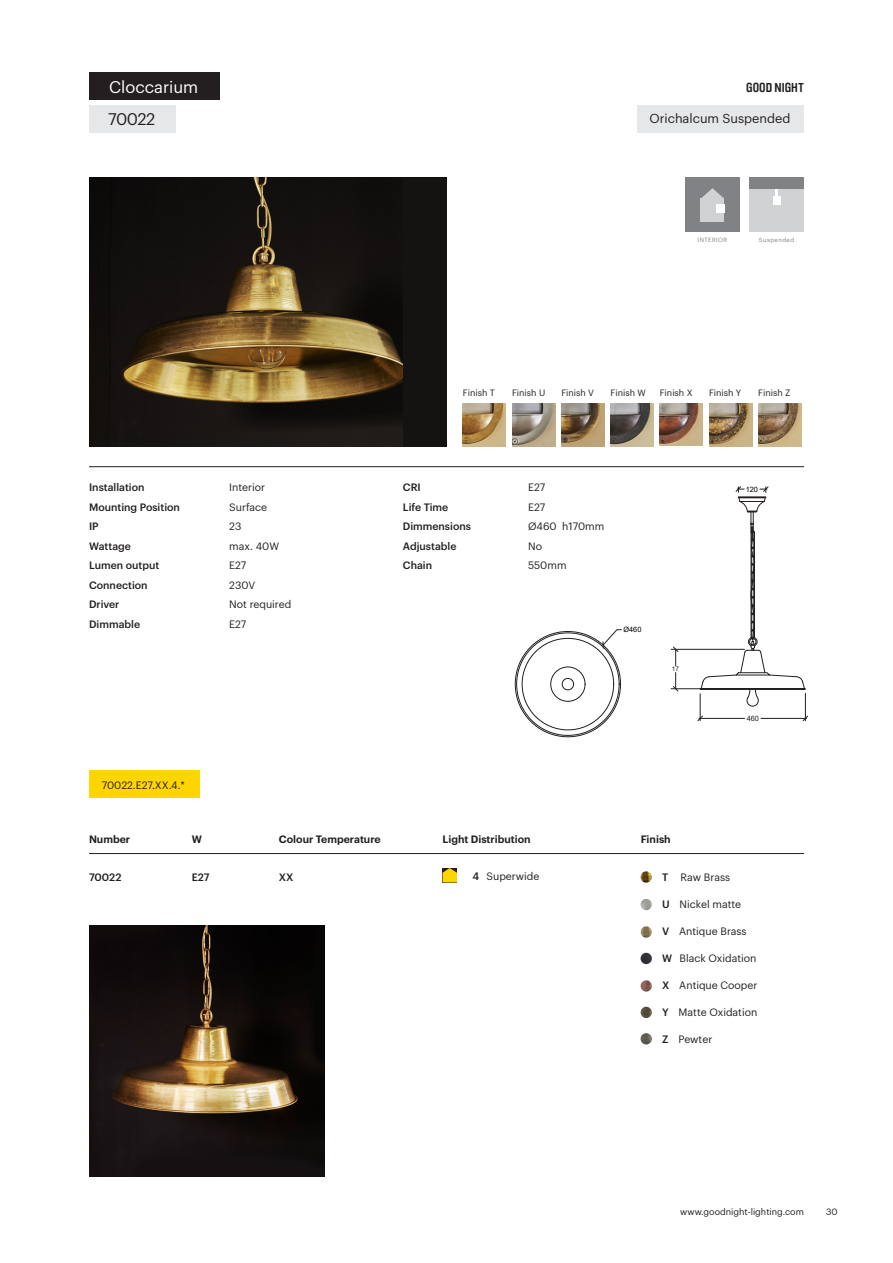
<style>
.page{position:relative;width:893px;height:1263px;background:#fff}
.page>*{position:absolute;margin:0;border:0;box-sizing:border-box;transform-origin:0 0}
.t1{font:16.5px "Graphik";color:#fff}
.t2{font:16.5px "Graphik";letter-spacing:-.03em;color:#231f20}
.t3{font:700 12.9px "Brauer Neue Std";color:#231f20}
.t4{font:12.75px "Graphik";color:#231f20}
.t5{font:10.5px "Graphik";color:#231f20}
.t6{font:500 10.5px "Graphik";color:#231f20}
.t7{font:600 10.5px "Graphik";color:#231f20}
.t8{font:9px "Graphik";color:#231f20}
.t9{font:7.35px "Arial";color:#000}
.t10{font:7.35px "Arial";color:#231f20}
.t11{font:6.45px "Arial";color:#231f20}
.LEYENDAS_ÍCONOS{font:6px "Graphik";letter-spacing:.07em;color:#808285}
.s1{font-weight:500}
</style>
<div class="page">
<img style="left:89px;top:178px;width:314px;height:268px">
<div style="left:89px;top:73px;width:131px;height:27px;background:#231f20"></div>
<div style="left:89px;top:105px;width:86px;height:28px;background:#e6e7e9"></div>
<hr style="left:89px;top:466px;width:715px;height:1px;background:#231f20">
<div style="left:89px;top:771px;width:110px;height:27px;background:#ffd500"></div>
<hr style="left:89px;top:853px;width:715px;height:1px;background:#231f20">
<svg style="left:641px;top:871px;width:11px;height:12px"></svg>
<svg style="left:641px;top:899px;width:11px;height:11px"></svg>
<svg style="left:641px;top:926px;width:11px;height:12px"></svg>
<svg style="left:641px;top:953px;width:11px;height:11px"></svg>
<svg style="left:641px;top:980px;width:11px;height:12px"></svg>
<svg style="left:641px;top:1007px;width:11px;height:11px"></svg>
<svg style="left:641px;top:1033px;width:11px;height:11px"></svg>
<svg style="left:442px;top:868px;width:15px;height:14px"></svg>
<div style="left:403px;top:178px;width:43px;height:268px;background:#141311"></div>
<img style="left:89px;top:925px;width:235px;height:252px">
<img style="left:463px;top:403px;width:43px;height:43px">
<img style="left:611px;top:403px;width:43px;height:43px">
<img style="left:512px;top:403px;width:43px;height:43px">
<img style="left:660px;top:403px;width:43px;height:43px">
<img style="left:561px;top:403px;width:43px;height:43px">
<img style="left:709px;top:403px;width:43px;height:43px">
<img style="left:758px;top:403px;width:43px;height:43px">
<svg style="left:697px;top:486px;width:111px;height:235px"></svg>
<hr style="left:671px;top:649px;width:73px;height:1px;background:#231f20">
<hr style="left:671px;top:688px;width:73px;height:1px;background:#231f20">
<svg style="left:673px;top:646px;width:6px;height:20px"></svg>
<svg style="left:673px;top:672px;width:6px;height:20px"></svg>
<div style="left:562px;top:678px;width:12px;height:12px;border:1px solid #231f20;border-radius:50%"></div>
<div style="left:550px;top:667px;width:35px;height:34px;border:1px solid #231f20;border-radius:50%"></div>
<svg style="left:602px;top:629px;width:20px;height:19px"></svg>
<div style="left:685px;top:178px;width:55px;height:54px;background:#808285"></div>
<div style="left:701px;top:199px;width:23px;height:23px;background:#d1d2d4"></div>
<svg style="left:701px;top:188px;width:23px;height:11px"></svg>
<div style="left:716px;top:205px;width:8px;height:8px;background:#fff"></div>
<div style="left:749px;top:177px;width:55px;height:55px;background:#808285"></div>
<div style="left:749px;top:190px;width:55px;height:42px;background:#d1d2d4"></div>
<svg style="left:775px;top:190px;width:3px;height:7px"></svg>
<div style="left:772px;top:197px;width:8px;height:8px;background:#fff"></div>
<div style="left:638px;top:105px;width:166px;height:28px;background:#e6e7e9"></div>
<p class="t1" style="left:109px;top:74px;width:91px">Cloccarium</p>
<p class="t2" style="left:108px;top:107px;width:49px">70022</p>
<p class="t6" style="left:89px;top:479px;width:57px">Installation</p>
<p class="t6" style="left:89px;top:499px;width:92px">Mounting Position</p>
<p class="t6" style="left:89px;top:518px;width:11px">IP</p>
<p class="t6" style="left:89px;top:538px;width:43px">Wattage</p>
<p class="t6" style="left:89px;top:557px;width:72px">Lumen output</p>
<p class="t6" style="left:89px;top:577px;width:60px">Connection</p>
<p class="t6" style="left:89px;top:596px;width:32px">Driver</p>
<p class="t6" style="left:89px;top:616px;width:53px">Dimmable</p>
<p class="t5" style="left:229px;top:479px;width:37px">Interior</p>
<p class="t5" style="left:229px;top:499px;width:39px">Surface</p>
<p class="t5" style="left:229px;top:518px;width:14px">23</p>
<p class="t5" style="left:229px;top:538px;width:51px">max. 40W</p>
<p class="t5" style="left:229px;top:557px;width:19px">E27</p>
<p class="t5" style="left:229px;top:577px;width:28px">230V</p>
<p class="t5" style="left:229px;top:596px;width:64px">Not required</p>
<p class="t5" style="left:229px;top:616px;width:19px">E27</p>
<p class="t5" style="left:102px;top:777px;width:85px">70022.E27.XX.4.*</p>
<p class="t3" style="left:746px;top:79px;width:59px">GOOD NIGHT</p>
<p class="t4" style="left:649px;top:109px;width:142px">Orichalcum Suspended</p>
<p class="LEYENDAS_ÍCONOS" style="left:698px;top:236px;width:31px">INTERIOR</p>
<p class="LEYENDAS_ÍCONOS" style="left:759px;top:235px;width:37px">Suspended</p>
<p class="t8" style="left:463px;top:386px;width:33px">Finish T</p>
<p class="t8" style="left:512px;top:386px;width:35px">Finish U</p>
<p class="t8" style="left:561px;top:386px;width:34px">Finish V</p>
<p class="t8" style="left:611px;top:386px;width:37px">Finish W</p>
<p class="t8" style="left:660px;top:386px;width:34px">Finish X</p>
<p class="t8" style="left:709px;top:386px;width:34px">Finish Y</p>
<p class="t8" style="left:758px;top:386px;width:34px">Finish Z</p>
<p class="t9" style="left:416px;top:479px;width:14px">120</p>
<p class="t6" style="left:403px;top:479px;width:19px">CRI</p>
<p class="t6" style="left:403px;top:499px;width:47px">Life Time</p>
<p class="t6" style="left:403px;top:518px;width:70px">Dimmensions</p>
<p class="t6" style="left:403px;top:538px;width:55px">Adjustable</p>
<p class="t6" style="left:403px;top:557px;width:31px">Chain</p>
<p class="t5" style="left:528px;top:479px;width:19px">E27</p>
<p class="t5" style="left:528px;top:499px;width:19px">E27</p>
<p class="t5" style="left:528px;top:518px;width:78px">Ø460 h170mm</p>
<p class="t5" style="left:528px;top:538px;width:15px">No</p>
<p class="t5" style="left:528px;top:557px;width:40px">550mm</p>
<p class="t9" style="left:623px;top:625px;width:19px">Ø460</p>
<p class="t11" style="left:672px;top:665px;width:9px">17</p>
<p class="t9" style="left:746px;top:484px;width:14px">120</p>
<p class="t10" style="left:747px;top:713px;width:14px">460</p>
<p class="t7" style="left:89px;top:831px;width:43px">Number</p>
<p class="t7" style="left:192px;top:831px;width:12px">W</p>
<p class="t7" style="left:279px;top:831px;width:103px">Colour Temperature</p>
<p class="t7" style="left:442px;top:831px;width:90px">Light Distribution</p>
<p class="t7" style="left:641px;top:831px;width:31px">Finish</p>
<p class="t6" style="left:89px;top:869px;width:34px">70022</p>
<p class="t6" style="left:192px;top:869px;width:19px">E27</p>
<p class="t6" style="left:279px;top:869px;width:16px">XX</p>
<p class="t5" style="left:472px;top:869px;width:69px"><span class="s1">4</span> Superwide</p>
<p class="t5" style="left:662px;top:869px;width:70px"><span class="s1">T</span> Raw Brass</p>
<p class="t5" style="left:662px;top:896px;width:81px"><span class="s1">U</span> Nickel matte</p>
<p class="t5" style="left:662px;top:923px;width:86px"><span class="s1">V</span> Antique Brass</p>
<p class="t5" style="left:662px;top:950px;width:96px"><span class="s1">W</span> Black Oxidation</p>
<p class="t5" style="left:662px;top:977px;width:97px"><span class="s1">X</span> Antique Cooper</p>
<p class="t5" style="left:662px;top:1004px;width:97px"><span class="s1">Y</span> Matte Oxidation</p>
<p class="t5" style="left:662px;top:1031px;width:52px"><span class="s1">Z</span> Pewter</p>
<p class="t8" style="left:680px;top:1205px;width:125px">www.goodnight-lighting.com</p>
<p class="t8" style="left:826px;top:1205px;width:13px">30</p>
</div>
